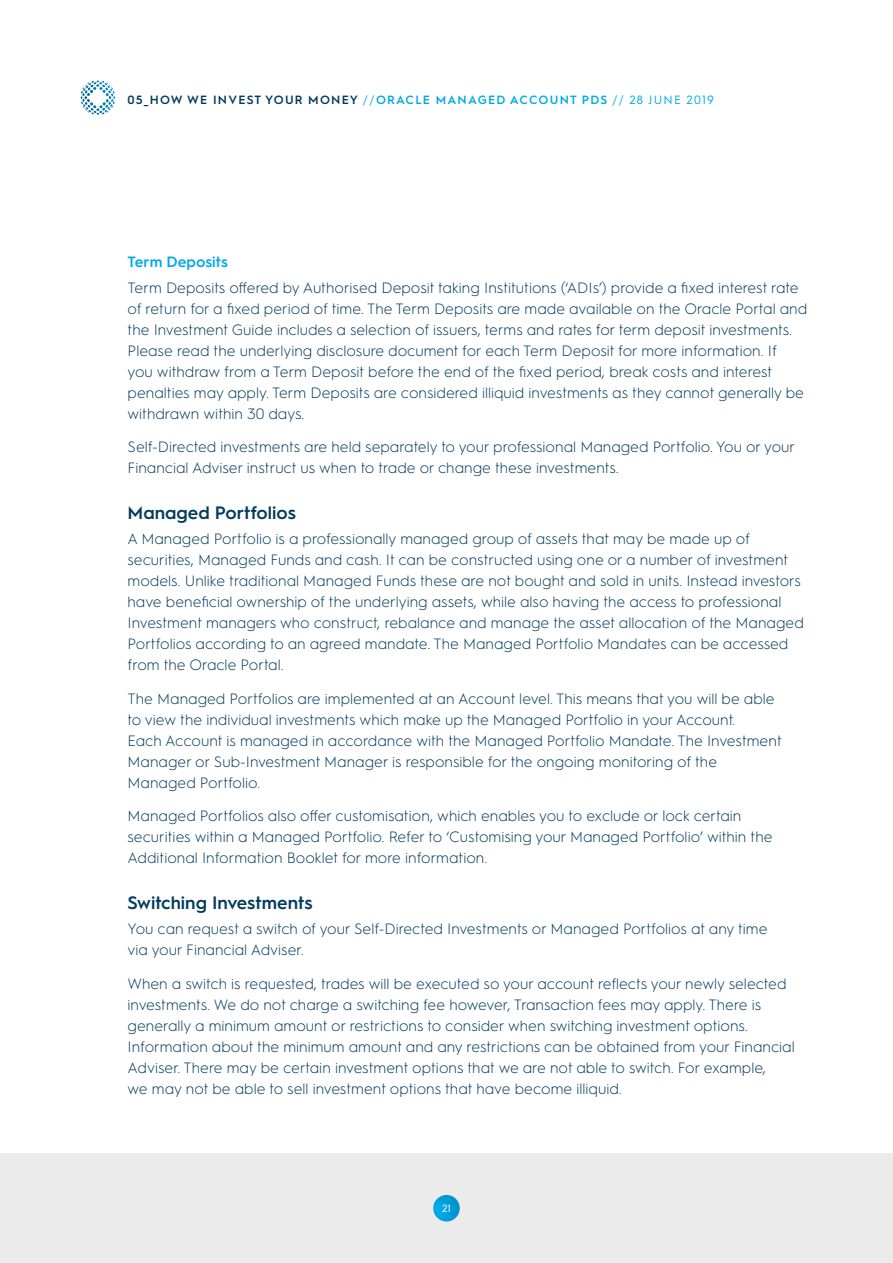
<style>
.page{position:relative;width:893px;height:1263px;background:#fff}
.page>*{position:absolute;margin:0;border:0;box-sizing:border-box;transform-origin:0 0}
.t1{font:600 18px "Hurme Geometric Sans 1";color:#003a5d}
.t2{font:300 15px/21px "Hurme Geometric Sans 1";color:#003a5d}
.t3{font:600 15px "Hurme Geometric Sans 1";color:#00aae7}
.t4{font:600 12px "Hurme Geometric Sans 1";letter-spacing:.1em;color:#003a5d}
.t5{font:10.5px "Hurme Geometric Sans 1";color:#fff}
.s1{font-weight:400;color:#00aae7}
.s2{color:#00aae7}
</style>
<div class="page">
<svg style="left:82px;top:81px;width:31px;height:9px"></svg>
<div style="left:0;top:1154px;width:893px;height:109px;background:#ebebec"></div>
<svg style="left:433px;top:1195px;width:27px;height:26px"></svg>
<p class="t4" style="left:128px;top:91px;width:588px">05_HOW WE INVEST YOUR MONEY <span class="s1">//</span><span class="s2">ORACLE MANAGED ACCOUNT PDS</span> <span class="s1">// 28 JUNE 2019</span></p>
<p class="t3" style="left:128px;top:251px;width:102px">Term Deposits</p>
<p class="t2" style="left:128px;top:276px;width:681px">Term Deposits offered by Authorised Deposit taking Institutions (‘ADIs’) provide a fixed interest rate of return for a fixed period of time. The Term Deposits are made available on the Oracle Portal and the Investment Guide includes a selection of issuers, terms and rates for term deposit investments.<br>Please read the underlying disclosure document for each Term Deposit for more information. If<br>you withdraw from a Term Deposit before the end of the fixed period, break costs and interest penalties may apply. Term Deposits are considered illiquid investments as they cannot generally be withdrawn within 30 days.</p>
<p class="t2" style="left:128px;top:436px;width:669px">Self-Directed investments are held separately to your professional Managed Portfolio. You or your<br>Financial Adviser instruct us when to trade or change these investments.</p>
<p class="t1" style="left:128px;top:500px;width:170px">Managed Portfolios</p>
<p class="t2" style="left:128px;top:527px;width:678px">A Managed Portfolio is a professionally managed group of assets that may be made up of securities, Managed Funds and cash. It can be constructed using one or a number of investment models. Unlike traditional Managed Funds these are not bought and sold in units. Instead investors have beneficial ownership of the underlying assets, while also having the access to professional Investment managers who construct, rebalance and manage the asset allocation of the Managed Portfolios according to an agreed mandate. The Managed Portfolio Mandates can be accessed from the Oracle Portal.</p>
<p class="t2" style="left:128px;top:687px;width:656px">The Managed Portfolios are implemented at an Account level. This means that you will be able to view the individual investments which make up the Managed Portfolio in your Account.<br>Each Account is managed in accordance with the Managed Portfolio Mandate. The Investment Manager or Sub-Investment Manager is responsible for the ongoing monitoring of the Managed Portfolio.</p>
<p class="t2" style="left:128px;top:805px;width:646px">Managed Portfolios also offer customisation, which enables you to exclude or lock certain securities within a Managed Portfolio. Refer to ‘Customising your Managed Portfolio’ within the<br>Additional Information Booklet for more information.</p>
<p class="t1" style="left:128px;top:890px;width:187px">Switching Investments</p>
<p class="t2" style="left:128px;top:917px;width:641px">You can request a switch of your Self-Directed Investments or Managed Portfolios at any time via your Financial Adviser.</p>
<p class="t2" style="left:128px;top:972px;width:669px">When a switch is requested, trades will be executed so your account reflects your newly selected investments. We do not charge a switching fee however, Transaction fees may apply. There is generally a minimum amount or restrictions to consider when switching investment options.<br>Information about the minimum amount and any restrictions can be obtained from your Financial Adviser. There may be certain investment options that we are not able to switch. For example,<br>we may not be able to sell investment options that have become illiquid.</p>
<p class="t5" style="left:442px;top:1201px;width:10px">21</p>
</div>
